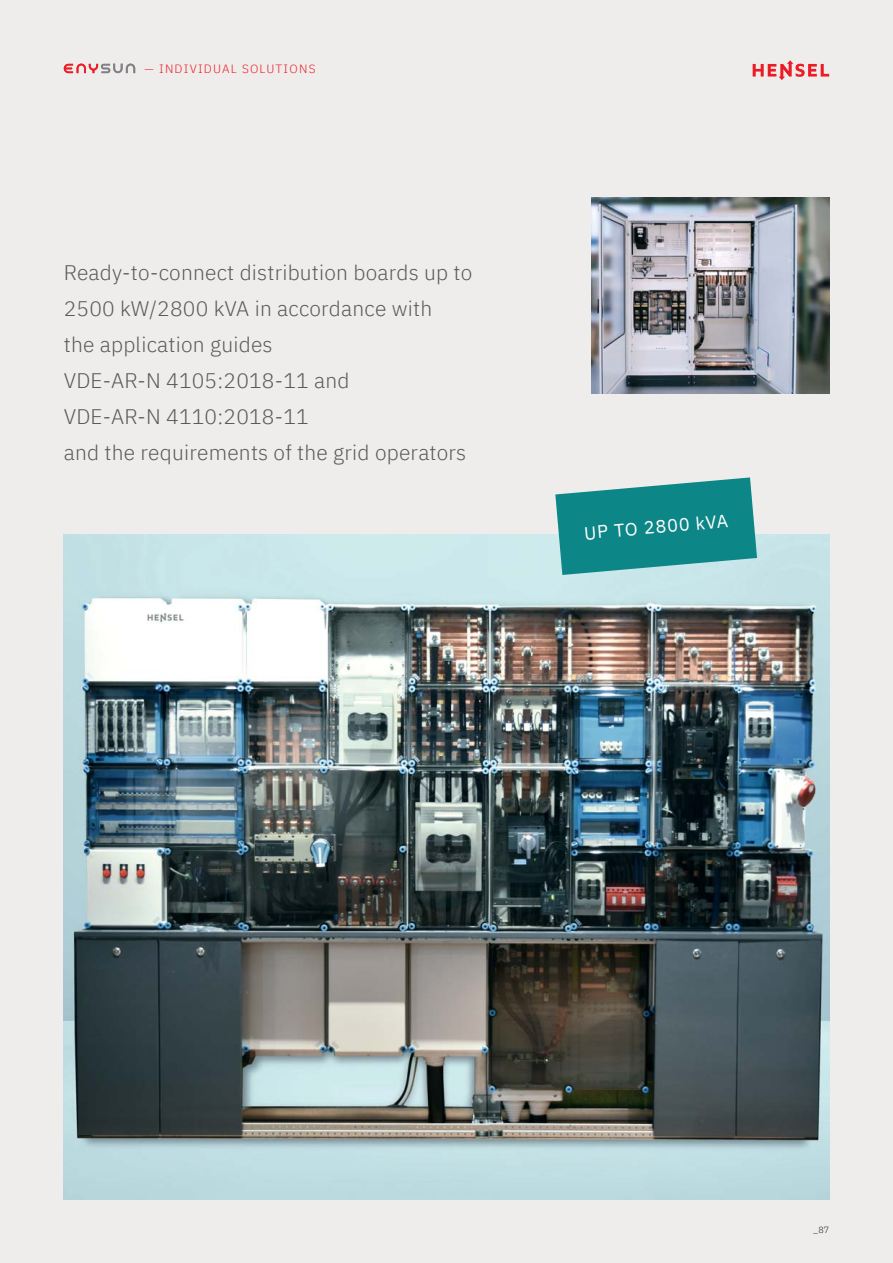
<style>
.page{position:relative;width:893px;height:1263px;background:#eeedec}
.page>*{position:absolute;margin:0;border:0;box-sizing:border-box;transform-origin:0 0}
.t1{font:300 21px/36px "IBM Plex Sans";letter-spacing:.01em;color:#58595b}
.t2{font:18px "IBM Plex Sans";color:#fff}
.t3{font:300 12px "IBM Plex Sans";letter-spacing:.1em;color:#ed1c24}
.t4{font:300 9px "IBM Plex Sans";color:#231f20}
</style>
<div class="page">
<svg style="left:753px;top:60px;width:76px;height:20px"></svg>
<svg style="left:64px;top:64px;width:71px;height:9px"></svg>
<img style="left:64px;top:534px;width:765px;height:665px">
<img style="left:591px;top:198px;width:238px;height:195px">
<svg style="left:555px;top:477px;width:202px;height:98px;background:#369a9b"></svg>
<p class="t3" style="left:145px;top:61px;width:172px">— INDIVIDUAL SOLUTIONS</p>
<p class="t1" style="left:64px;top:254px;width:410px">Ready-to-connect distribution boards up to<br>2500 kW/2800 kVA in accordance with<br>the application guides<br>VDE-AR-N 4105:2018-11 and<br>VDE-AR-N 4110:2018-11<br>and the requirements of the grid operators</p>
<p class="t2" style="left:583px;top:521px;width:146px;rotate:-5deg">UP TO 2800 kVA</p>
<p class="t4" style="left:813px;top:1224px;width:17px">_87</p>
</div>
